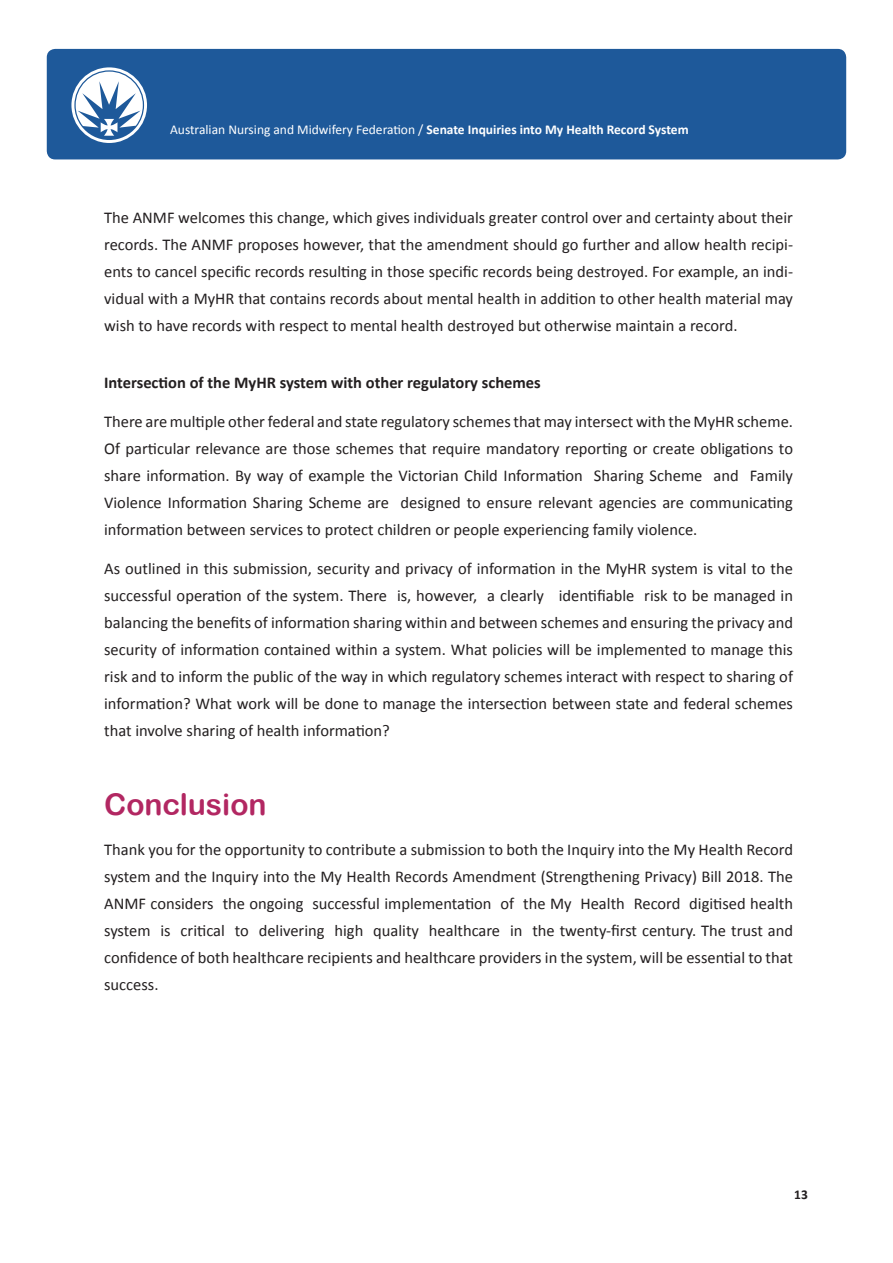
<style>
.page{position:relative;width:893px;height:1263px;background:#fff}
.page>*{position:absolute;margin:0;border:0;box-sizing:border-box;transform-origin:0 0}
.Body_copy{font:30px "Arial Rounded MT Bold";color:#b22762}
.t1{font:16.5px/27px "Calibri";color:#231f20;text-align:justify}
.t2{font:700 16.5px "Calibri";color:#231f20}
.t3{font:13.5px "Calibri";color:#fff}
.t4{font:700 13.5px "Calibri";color:#231f20}
.s1{font-weight:700}
</style>
<div class="page">
<div style="left:47px;top:49px;width:799px;height:110px;background:#1e599a;border-radius:9px"></div>
<svg style="left:71px;top:67px;width:76px;height:76px"></svg>
<p class="t3" style="left:170px;top:121px;width:520px">Australian Nursing and Midwifery Federation / <span class="s1">Senate Inquiries into My Health Record System</span></p>
<p class="t1" style="left:104px;top:204px;width:690px">The ANMF welcomes this change, which gives individuals greater control over and certainty about their records. The ANMF proposes however, that the amendment should go further and allow health recipi&shy;ents to cancel specific records resulting in those specific records being destroyed. For example, an indi&shy;vidual with a MyHR that contains records about mental health in addition to other health material may wish to have records with respect to mental health destroyed but otherwise maintain a record.</p>
<p class="t2" style="left:104px;top:372px;width:438px">Intersection of the MyHR system with other regulatory schemes</p>
<p class="t1" style="left:104px;top:408px;width:690px">There are multiple other federal and state regulatory schemes that may intersect with the MyHR scheme.<br>Of particular relevance are those schemes that require mandatory reporting or create obligations to share information. By way of example the Victorian Child Information Sharing Scheme and Family Violence Information Sharing Scheme are designed to ensure relevant agencies are communicating information between services to protect children or people experiencing family violence.</p>
<p class="t1" style="left:104px;top:555px;width:690px">As outlined in this submission, security and privacy of information in the MyHR system is vital to the successful operation of the system. There is, however, a clearly identifiable risk to be managed in balancing the benefits of information sharing within and between schemes and ensuring the privacy and security of information contained within a system. What policies will be implemented to manage this risk and to inform the public of the way in which regulatory schemes interact with respect to sharing of information? What work will be done to manage the intersection between state and federal schemes that involve sharing of health information?</p>
<p class="Body_copy" style="left:104px;top:787px;width:164px">Conclusion</p>
<p class="t1" style="left:104px;top:836px;width:690px">Thank you for the opportunity to contribute a submission to both the Inquiry into the My Health Record system and the Inquiry into the My Health Records Amendment (Strengthening Privacy) Bill 2018. The ANMF considers the ongoing successful implementation of the My Health Record digitised health system is critical to delivering high quality healthcare in the twenty-first century. The trust and confidence of both healthcare recipients and healthcare providers in the system, will be essential to that success.</p>
<p class="t4" style="left:794px;top:1186px;width:15px">13</p>
</div>
